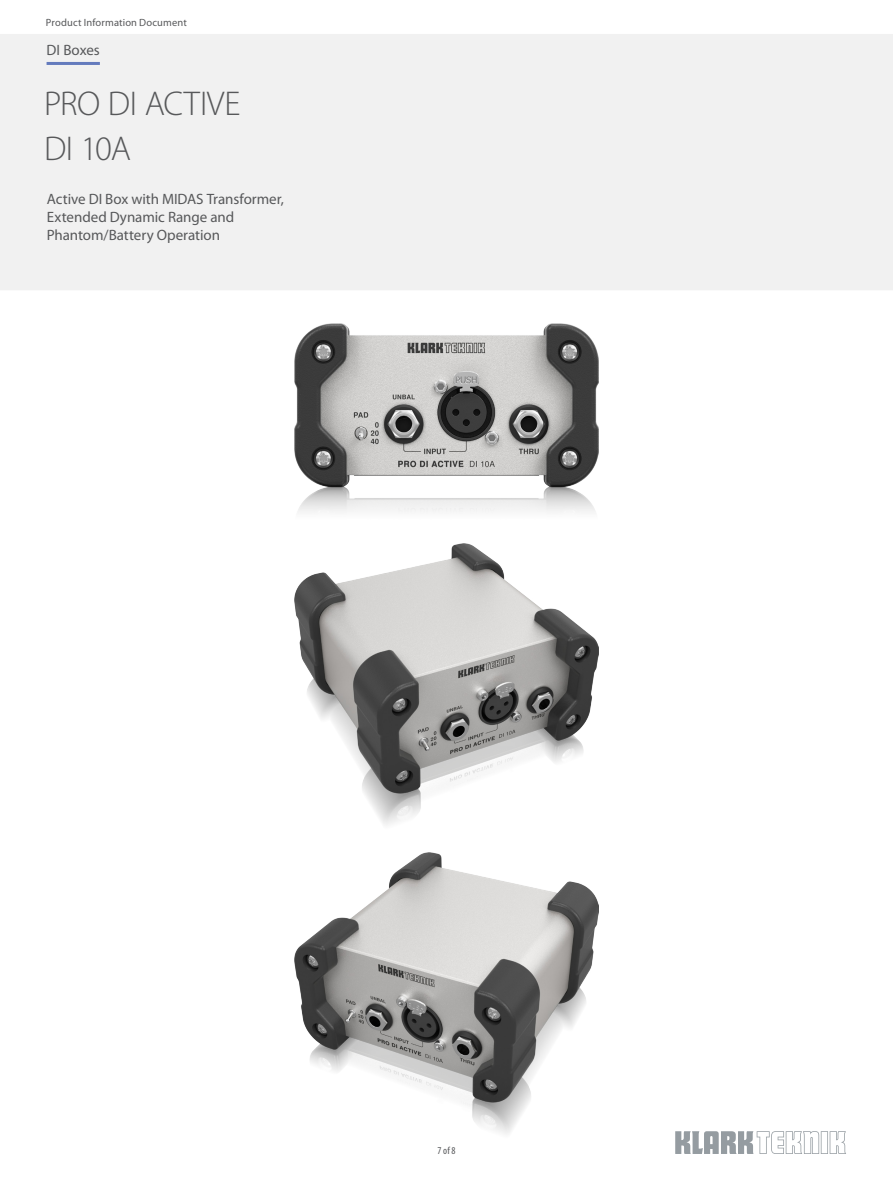
<style>
.page{position:relative;width:893px;height:1188px;background:#fff}
.page>*{position:absolute;margin:0;border:0;box-sizing:border-box;transform-origin:0 0}
.t1{font:300 34.5px/44.8px "Myriad Pro";letter-spacing:-.01em;color:#57585a}
.t2{font:15px/18px "Myriad Pro";letter-spacing:-.005em;color:#57585a}
.t3{font:10.5px "Myriad Pro";letter-spacing:.015em;color:#57585a}
.t4{font:condensed 10.5px "Myriad Pro";color:#57585a}
</style>
<div class="page">
<img style="left:0;top:34px;width:893px;height:1120px">
<img style="left:294px;top:323px;width:304px;height:196px">
<img style="left:294px;top:543px;width:304px;height:287px">
<img style="left:294px;top:853px;width:304px;height:286px">
<hr style="left:47px;top:62px;width:53px;height:3px;background:#647bbd">
<p class="t3" style="left:46px;top:16px;width:142px">Product Information Document</p>
<p class="t2" style="left:47px;top:40px;width:55px">DI Boxes</p>
<h1 class="t1" style="left:44px;top:82px;width:198px">PRO DI ACTIVE<br>DI 10A</h1>
<p class="t2" style="left:47px;top:190px;width:239px">Active DI Box with MIDAS Transformer,<br>Extended Dynamic Range and<br>Phantom/Battery Operation</p>
<p class="t4" style="left:437px;top:1144px;width:20px">7 of 8</p>
</div>
